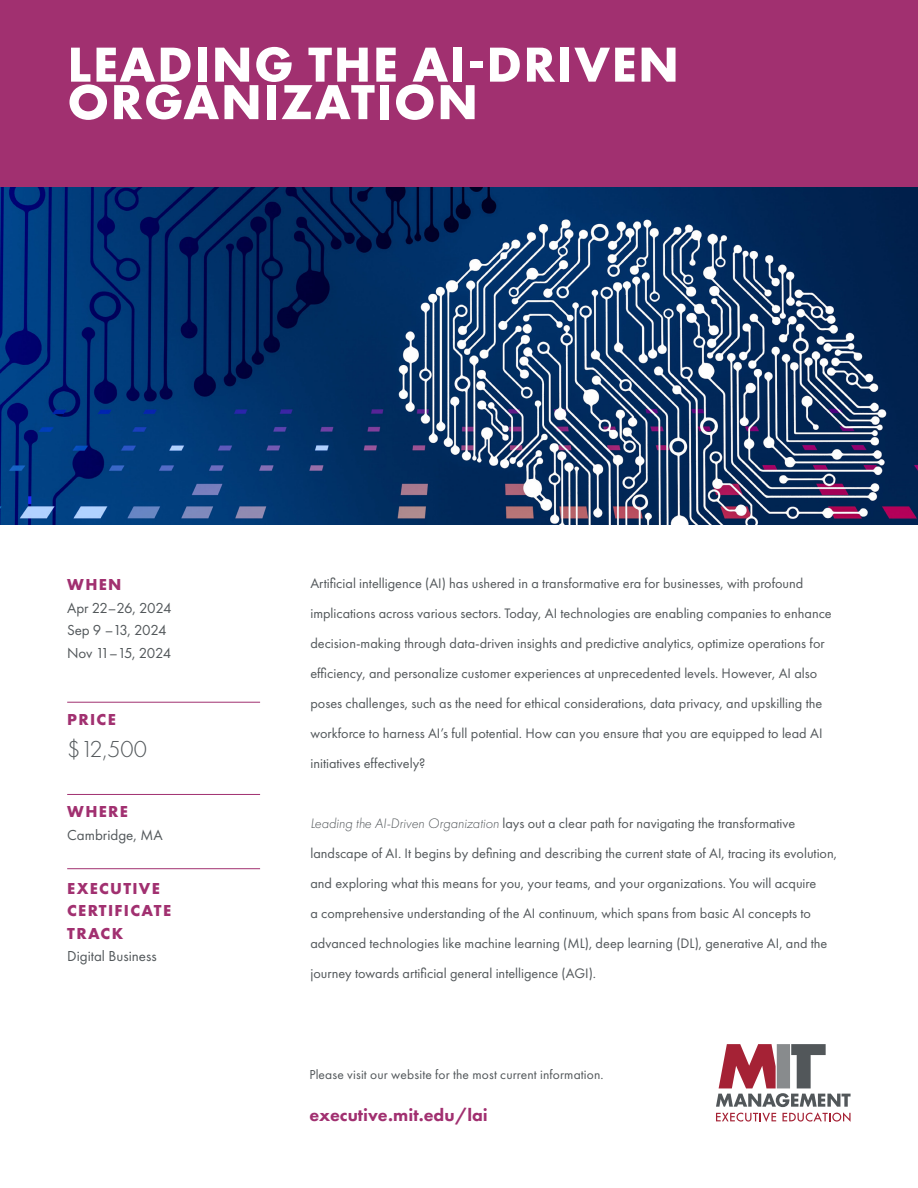
<style>
.page{position:relative;width:918px;height:1188px;background:#fff}
.page>*{position:absolute;margin:0;border:0;box-sizing:border-box;transform-origin:0 0}
.t1{font:700 51px "Futura PT";letter-spacing:.03em;color:#fff}
.t2{font:300 24px "Futura PT";color:#52575a}
.t3{font:800 18px "Futura PT";color:#a13070}
.WHEN-PRICE-WHERE-TRACK{font:700 16.5px/22.5px "Futura PT";letter-spacing:.08em;color:#a13070}
.WHEN-PRICE-WHERE-TRACK-2{font:15px/22.5px "Futura PT";letter-spacing:-.035em;color:#52575a}
.WHEN-PRICE-WHERE-TRACK-3{font:15px "Futura PT";color:#52575a}
.Body_-_Front{font:14.25px/30px "Futura PT";color:#52575a}
.t4{font:13.5px "Futura PT";letter-spacing:.01em;color:#52575a}
.s1{font-weight:300;font-style:italic}
</style>
<div class="page">
<svg style="left:716px;top:1044px;width:135px;height:78px"></svg>
<hr style="left:67px;top:702px;width:193px;height:1px;background:#a13070">
<hr style="left:67px;top:794px;width:193px;height:1px;background:#a13070">
<hr style="left:67px;top:868px;width:193px;height:1px;background:#a13070">
<div style="left:0;top:0;width:918px;height:187px;background:#a13070"></div>
<img style="left:0;top:187px;width:918px;height:338px">
<p class="t1" style="left:67px;top:32px;width:613px">LEADING THE AI-DRIVEN</p>
<p class="t1" style="left:67px;top:69px;width:412px">ORGANIZATION</p>
<p class="WHEN-PRICE-WHERE-TRACK" style="left:67px;top:573px;width:56px">WHEN</p>
<p class="WHEN-PRICE-WHERE-TRACK-2" style="left:67px;top:596px;width:106px">Apr 22–26, 2024<br>Sep 9 –13, 2024<br>Nov 11–15, 2024</p>
<p class="WHEN-PRICE-WHERE-TRACK" style="left:67px;top:708px;width:50px">PRICE</p>
<p class="t2" style="left:67px;top:735px;width:81px">$12,500</p>
<p class="WHEN-PRICE-WHERE-TRACK" style="left:67px;top:800px;width:62px">WHERE</p>
<p class="WHEN-PRICE-WHERE-TRACK-3" style="left:67px;top:826px;width:97px">Cambridge, MA</p>
<p class="WHEN-PRICE-WHERE-TRACK" style="left:67px;top:877px;width:105px">EXECUTIVE<br>CERTIFICATE<br>TRACK</p>
<p class="WHEN-PRICE-WHERE-TRACK-3" style="left:67px;top:947px;width:91px">Digital Business</p>
<p class="Body_-_Front" style="left:310px;top:569px;width:523px">Artificial intelligence (AI) has ushered in a transformative era for businesses, with profound implications across various sectors. Today, AI technologies are enabling companies to enhance decision-making through data-driven insights and predictive analytics, optimize operations for efficiency, and personalize customer experiences at unprecedented levels. However, AI also poses challenges, such as the need for ethical considerations, data privacy, and upskilling the workforce to harness AI’s full potential. How can you ensure that you are equipped to lead AI initiatives effectively?</p>
<p class="Body_-_Front" style="left:310px;top:809px;width:528px"><span class="s1">Leading the AI-Driven Organization</span> lays out a clear path for navigating the transformative landscape of AI. It begins by defining and describing the current state of AI, tracing its evolution, and exploring what this means for you, your teams, and your organizations. You will acquire<br>a comprehensive understanding of the AI continuum, which spans from basic AI concepts to advanced technologies like machine learning (ML), deep learning (DL), generative AI, and the journey towards artificial general intelligence (AGI).</p>
<p class="t4" style="left:309px;top:1066px;width:296px">Please visit our website for the most current information.</p>
<p class="t3" style="left:309px;top:1104px;width:180px">executive.mit.edu/lai</p>
</div>
